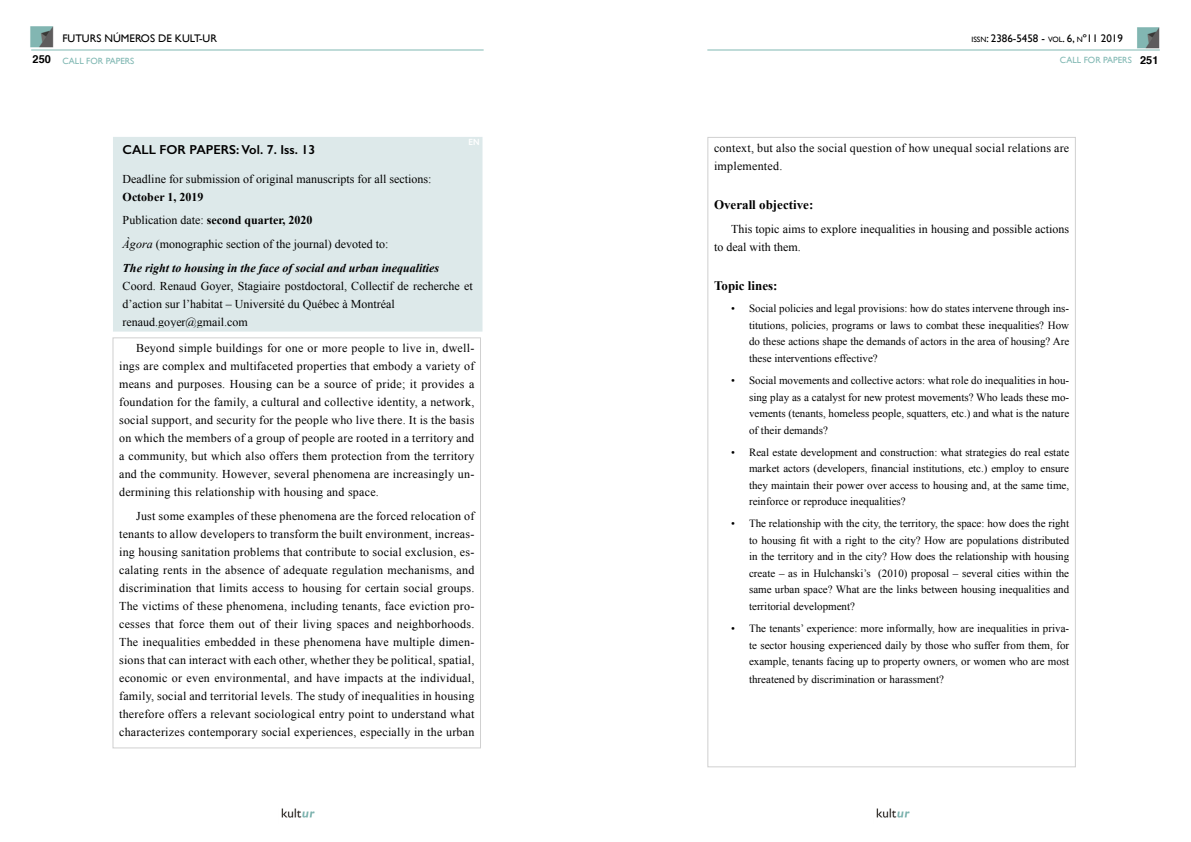
<style>
.page{position:relative;width:1191px;height:842px;background:#fff}
.page>*{position:absolute;margin:0;border:0;box-sizing:border-box;transform-origin:0 0}
.t1{font:700 13px "Times New Roman";color:#000}
.t2{font:600 13px "Gill Sans";color:#000}
.t3{font:12px/18px "Times New Roman";color:#000}
.t4{font:12px/18px "Times New Roman";letter-spacing:.02em;color:#000}
.t5{font:11px/16.5px "Times New Roman";color:#000;text-align:justify}
.t6{font:11px "Gill Sans";color:#000}
.t7{font:11px "Gill Sans";color:#000}
.t8{font:700 11px "Helvetica";color:#000}
.t9{font:9px "Gill Sans";color:#81b8b3}
.t10{font:600 9px "Gill Sans";color:#fff;scale:.9 1}
.s1{font-size:7.7px}
.s2{font-style:inherit}
.s3{font-family:"Helvetica";font-weight:700;font-size:11px;color:#000}
.s4{font-weight:700}
.s5{font-style:italic}
.s6{font-weight:700;font-style:italic}
</style>
<div class="page">
<img style="left:30px;top:26px;width:24px;height:22px">
<img style="left:876px;top:808px;width:34px;height:10px">
<img style="left:1137px;top:27px;width:23px;height:21px">
<img style="left:281px;top:808px;width:34px;height:10px">
<hr style="left:31px;top:49px;width:452px;height:1px;background:#81b8b3">
<hr style="left:707px;top:49px;width:452px;height:1px;background:#81b8b3">
<div style="left:115px;top:139px;width:365px;height:191px;background:#dde9ea"></div>
<div style="left:113px;top:137px;width:369px;height:195px;border:4px solid #dde9ea"></div>
<div style="left:112px;top:337px;width:369px;height:411px;border:1px solid #d0d0d0"></div>
<p class="t8" style="left:33px;top:50px;width:20px">250</p>
<p class="t7" style="left:62px;top:31px;width:156px">FUTURS NÚMEROS DE KULT-UR</p>
<p class="t6" style="left:971px;top:31px;width:153px"><span class="s1">ISSN</span>: 2386-5458 - <span class="s1">VOL</span><span class="s2">. 6,</span> <span class="s1">N</span><span class="s2">º11 2019</span></p>
<p class="t9" style="left:62px;top:55px;width:74px">CALL FOR PAPERS</p>
<p class="t9" style="left:1059px;top:55px;width:100px">CALL FOR PAPERS <span class="s3">251</span></p>
<p class="t10" style="left:468px;top:137px;width:14px">EN</p>
<p class="t2" style="left:123px;top:142px;width:194px">CALL FOR PAPERS: Vol. 7. Iss. 13</p>
<p class="t3" style="left:123px;top:169px;width:310px">Deadline for submission of original manuscripts for all sections:</p>
<p class="t3" style="left:123px;top:184px;width:318px;line-height:23.7px"><span class="s4">October 1, 2019<br></span>Publication date: <span class="s4">second quarter, 2020<br></span><span class="s5">Àgora</span> (monographic section of the journal) devoted to:<br><span class="s6">The right to housing in the face of social and urban inequalities</span></p>
<p class="t3" style="left:123px;top:276px;width:352px">Coord. Renaud Goyer, Stagiaire postdoctoral, Collectif de recherche et d’action sur l’habitat – Université du Québec à Montréal renaud.goyer@gmail.com</p>
<p class="t3" style="left:119px;top:339px;width:357px;text-align:justify;text-indent:17px">Beyond simple buildings for one or more people to live in, dwell&shy;ings are complex and multifaceted properties that embody a variety of means and purposes. Housing can be a source of pride; it provides a foundation for the family, a cultural and collective identity, a network, social support, and security for the people who live there. It is the basis on which the members of a group of people are rooted in a territory and a community, but which also offers them protection from the territory and the community. However, several phenomena are increasingly un&shy;dermining this relationship with housing and space.</p>
<p class="t3" style="left:119px;top:507px;width:357px;text-align:justify;text-indent:17px">Just some examples of these phenomena are the forced relocation of tenants to allow developers to transform the built environment, increas&shy;ing housing sanitation problems that contribute to social exclusion, es&shy;calating rents in the absence of adequate regulation mechanisms, and discrimination that limits access to housing for certain social groups.<br>The victims of these phenomena, including tenants, face eviction pro&shy;cesses that force them out of their living spaces and neighborhoods.<br>The inequalities embedded in these phenomena have multiple dimen&shy;sions that can interact with each other, whether they be political, spatial, economic or even environmental, and have impacts at the individual, family, social and territorial levels. The study of inequalities in housing therefore offers a relevant sociological entry point to understand what characterizes contemporary social experiences, especially in the urban</p>
<p class="t4" style="left:714px;top:139px;width:357px">context, but also the social question of how unequal social relations are implemented.</p>
<p class="t1" style="left:714px;top:196px;width:101px">Overall objective:</p>
<p class="t3" style="left:714px;top:220px;width:357px;text-indent:17px">This topic aims to explore inequalities in housing and possible actions to deal with them.</p>
<p class="t1" style="left:714px;top:277px;width:65px">Topic lines:</p>
<p class="t5" style="left:749px;top:300px;width:322px;text-indent:-18px">• Social policies and legal provisions: how do states intervene through ins&shy;titutions, policies, programs or laws to combat these inequalities? How do these actions shape the demands of actors in the area of housing? Are these interventions effective?</p>
<p class="t5" style="left:749px;top:372px;width:322px;text-indent:-18px">• Social movements and collective actors: what role do inequalities in hou&shy;sing play as a catalyst for new protest movements? Who leads these mo&shy;vements (tenants, homeless people, squatters, etc.) and what is the nature of their demands?</p>
<p class="t5" style="left:749px;top:444px;width:322px;text-indent:-18px">• Real estate development and construction: what strategies do real estate market actors (developers, financial institutions, etc.) employ to ensure they maintain their power over access to housing and, at the same time, reinforce or reproduce inequalities?</p>
<p class="t5" style="left:749px;top:515px;width:322px;text-indent:-18px">• The relationship with the city, the territory, the space: how does the right to housing fit with a right to the city? How are populations distributed in the territory and in the city? How does the relationship with housing create – as in Hulchanski’s (2010) proposal – several cities within the same urban space? What are the links between housing inequalities and territorial development?</p>
<p class="t5" style="left:749px;top:620px;width:322px;text-indent:-18px">• The tenants’ experience: more informally, how are inequalities in priva&shy;te sector housing experienced daily by those who suffer from them, for example, tenants facing up to property owners, or women who are most</p>
<p class="t5" style="left:749px;top:671px;width:196px">threatened by discrimination or harassment?</p>
</div>
